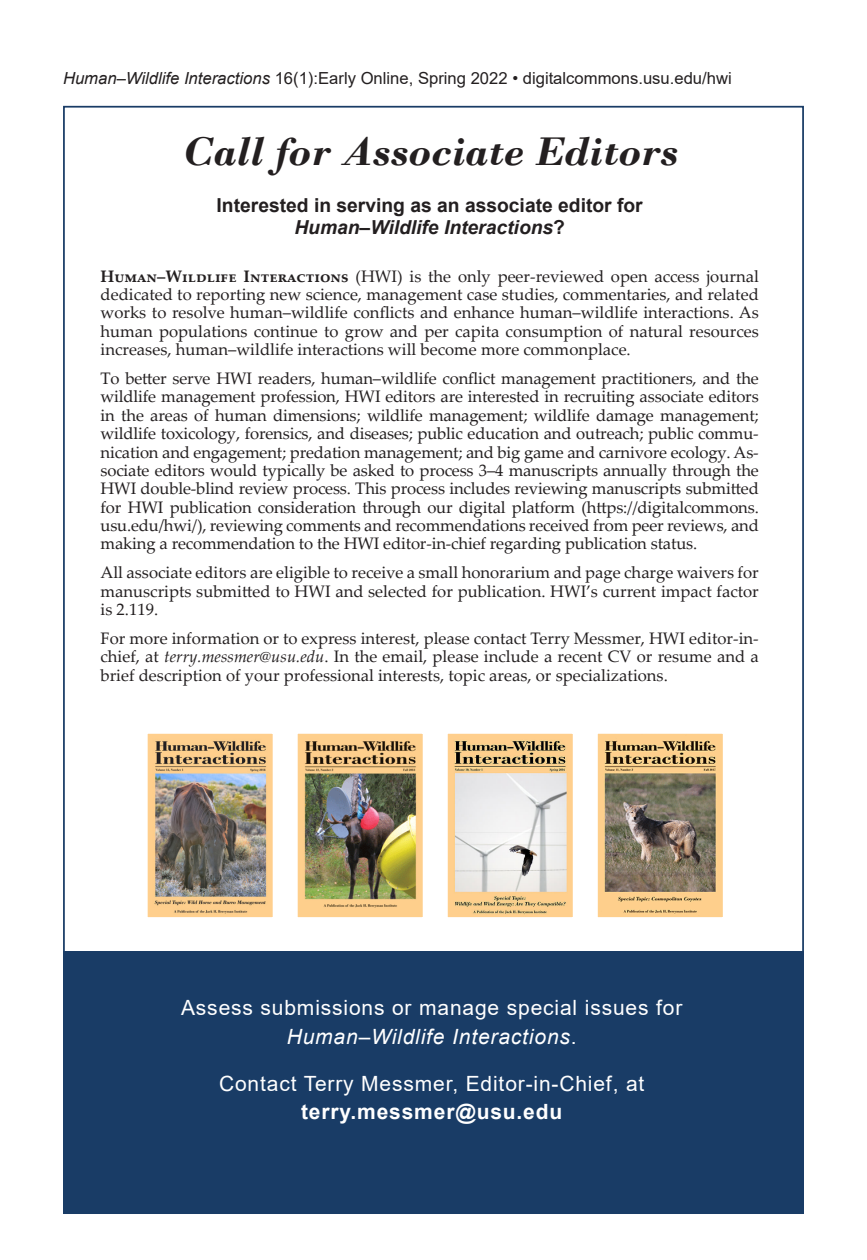
<style>
.page{position:relative;width:867px;height:1260px;background:#fff}
.page>*{position:absolute;margin:0;border:0;box-sizing:border-box;transform-origin:0 0}
.t1{font:italic 700 42px "Bodoni";color:#231f20}
.t2{font:21px/28.7px "Arial";letter-spacing:.04em;color:#fff;text-align:center}
.Subhead_1{font:700 19.25px/22.8px "Arial";color:#231f20;text-align:center}
.Body_Text_2{font:16.62px/18.4px "Palatino Linotype";color:#231f20;text-align:justify}
.t3{font:16.62px "Arial";color:#231f20}
.s1{font-style:italic}
.s2{font-weight:700}
</style>
<div class="page">
<div style="left:63px;top:951px;width:740px;height:262px;background:#193c66"></div>
<img style="left:448px;top:735px;width:123px;height:181px">
<div style="left:444px;top:731px;width:131px;height:189px;border:3px solid #fff"></div>
<img style="left:598px;top:735px;width:123px;height:181px">
<div style="left:594px;top:731px;width:131px;height:189px;border:3px solid #fff"></div>
<img style="left:149px;top:735px;width:122px;height:181px">
<div style="left:145px;top:731px;width:130px;height:189px;border:3px solid #fff"></div>
<img style="left:299px;top:735px;width:122px;height:181px">
<div style="left:295px;top:731px;width:130px;height:189px;border:3px solid #fff"></div>
<p class="t3" style="left:63px;top:67px;width:670px"><span class="s1">Human–Wildlife Interactions</span> 16(1):Early Online, Spring 2022 • digitalcommons.usu.edu/hwi</p>
<p class="t1" style="left:182px;top:126px;width:497px">Call for Associate Editors</p>
<p class="Subhead_1" style="left:216px;top:194px;width:427px">Interested in serving as an associate editor for<br><span class="s1">Human–Wildlife Interactions</span>?</p>
<p class="Body_Text_2" style="left:100px;top:266px;width:659px"><span class="s2">Human–Wildlife Interactions</span> (HWI) is the only peer-reviewed open access journal dedicated to reporting new science, management case studies, commentaries, and related works to resolve human–wildlife conflicts and enhance human–wildlife interactions. As human populations continue to grow and per capita consumption of natural resources increases, human–wildlife interactions will become more commonplace.</p>
<p class="Body_Text_2" style="left:100px;top:369px;width:659px">To better serve HWI readers, human–wildlife conflict management practitioners, and the wildlife management profession, HWI editors are interested in recruiting associate editors in the areas of human dimensions; wildlife management; wildlife damage management; wildlife toxicology, forensics, and diseases; public education and outreach; public commu&shy;nication and engagement; predation management; and big game and carnivore ecology. As&shy;sociate editors would typically be asked to process 3–4 manuscripts annually through the HWI double-blind review process. This process includes reviewing manuscripts submitted for HWI publication consideration through our digital platform (https://digitalcommons. usu.edu/hwi/), reviewing comments and recommendations received from peer reviews, and making a recommendation to the HWI editor-in-chief regarding publication status.</p>
<p class="Body_Text_2" style="left:100px;top:563px;width:659px">All associate editors are eligible to receive a small honorarium and page charge waivers for manuscripts submitted to HWI and selected for publication. HWI’s current impact factor is 2.119.</p>
<p class="Body_Text_2" style="left:100px;top:628px;width:659px">For more information or to express interest, please contact Terry Messmer, HWI editor-in&shy;chief, at <span class="s1">terry.messmer@usu.edu</span>. In the email, please include a recent CV or resume and a brief description of your professional interests, topic areas, or specializations.</p>
<p class="t2" style="left:181px;top:993px;width:502px">Assess submissions or manage special issues for<br><span class="s1">Human–Wildlife Interactions</span>.</p>
<p class="t2" style="left:219px;top:1069px;width:426px">Contact Terry Messmer, Editor-in-Chief, at <span class="s2">terry.messmer@usu.edu</span></p>
</div>
